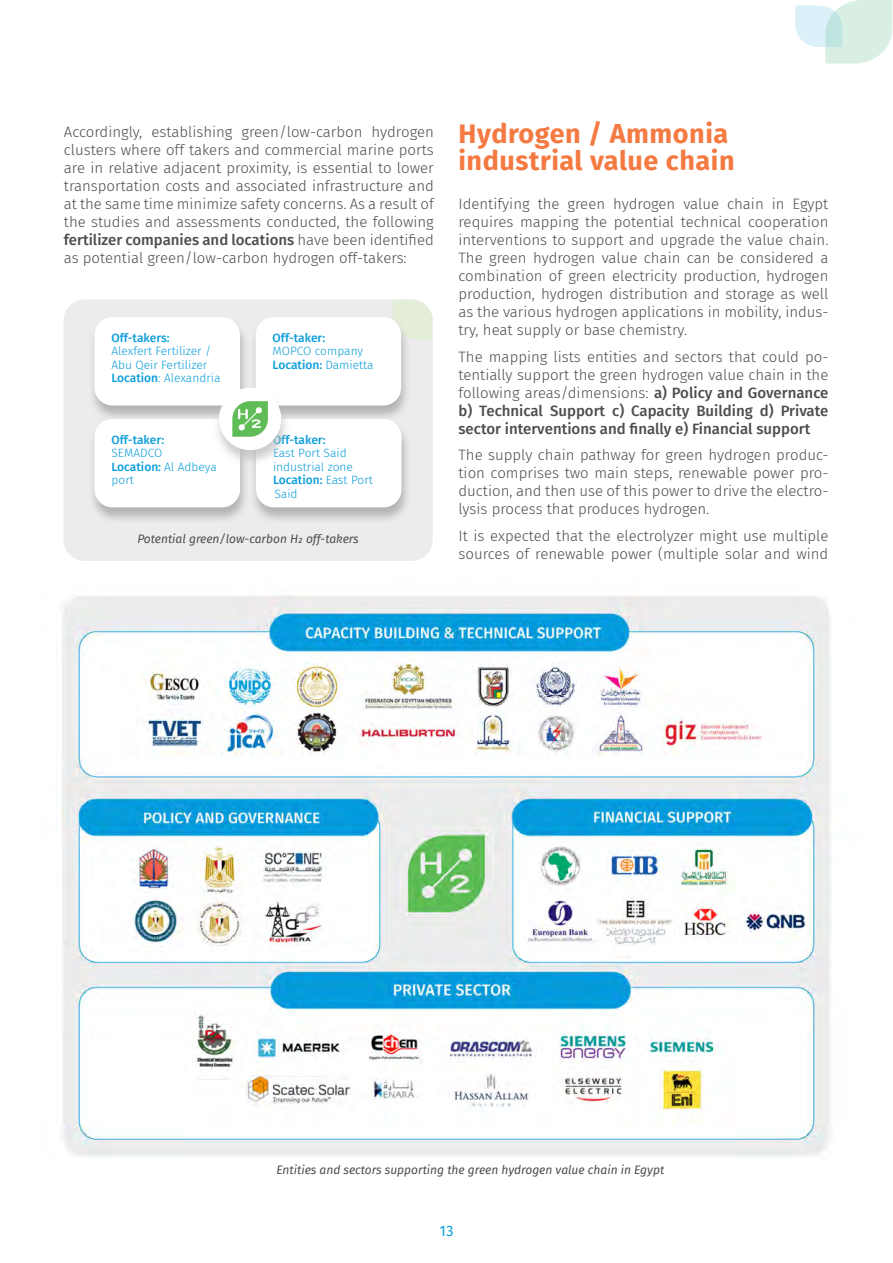
<style>
.page{position:relative;width:893px;height:1263px;background:#fff}
.page>*{position:absolute;margin:0;border:0;box-sizing:border-box;transform-origin:0 0}
.t1{font:700 27px/27px "Fira Sans";letter-spacing:.02em;color:#f47a42}
.t2{font:300 15px/18px "Fira Sans";color:#4d4d4d;text-align:justify}
.t3{font:15px "Fira Sans";color:#0c9eda}
.t4{font:300 12px/13.5px "Fira Sans";color:#0c9eda}
.t5{font:italic 12px "Fira Sans";color:#4d4d4d}
.t6{font:500 12px "Fira Sans";color:#0c9eda}
.s1{font-weight:500}
</style>
<div class="page">
<svg style="left:795px;top:0;width:97px;height:64px"></svg>
<div style="left:64px;top:299px;width:369px;height:262px;background:#ececed;border-radius:21px"></div>
<div style="left:88px;top:317px;width:162px;height:105px;background:#636466;opacity:.41"></div>
<div style="left:94px;top:317px;width:146px;height:88px;background:#fff;border-radius:18px"></div>
<svg style="left:393px;top:299px;width:40px;height:40px"></svg>
<div style="left:249px;top:317px;width:162px;height:105px;background:#636466;opacity:.41"></div>
<div style="left:256px;top:317px;width:145px;height:88px;background:#fff;border-radius:18px"></div>
<div style="left:88px;top:419px;width:162px;height:105px;background:#636466;opacity:.41"></div>
<div style="left:94px;top:419px;width:146px;height:88px;background:#fff;border-radius:18px"></div>
<div style="left:249px;top:419px;width:162px;height:105px;background:#636466;opacity:.41"></div>
<div style="left:256px;top:419px;width:145px;height:88px;background:#fff;border-radius:18px"></div>
<div style="left:213px;top:388px;width:78px;height:78px;background:#bcbec0;opacity:.75"></div>
<div style="left:219px;top:388px;width:62px;height:62px;background:#fff;border-radius:50%"></div>
<svg style="left:232px;top:401px;width:36px;height:36px"></svg>
<img style="left:61px;top:595px;width:770px;height:562px">
<p class="t2" style="left:64px;top:123px;width:371px">Accordingly, establishing green/low-carbon hydrogen clusters where off takers and commercial marine ports are in relative adjacent proximity, is essential to lower transportation costs and associated infrastructure and at the same time minimize safety concerns. As a result of the studies and assessments conducted, the following <span class="s1">fertilizer companies and locations</span> have been identified as potential green/low-carbon hydrogen off-takers:</p>
<h1 class="t1" style="left:458px;top:118px;width:278px">Hydrogen / Ammonia industrial value chain</h1>
<p class="t2" style="left:458px;top:195px;width:371px">Identifying the green hydrogen value chain in Egypt requires mapping the potential technical cooperation interventions to support and upgrade the value chain.<br>The green hydrogen value chain can be considered a combination of green electricity production, hydrogen production, hydrogen distribution and storage as well as the various hydrogen applications in mobility, indus&shy;try, heat supply or base chemistry.</p>
<p class="t2" style="left:458px;top:347px;width:371px">The mapping lists entities and sectors that could po&shy;tentially support the green hydrogen value chain in the following areas/dimensions: <span class="s1">a) Policy and Governance b) Technical Support c) Capacity Building d) Private sector interventions and finally e) Financial support</span></p>
<p class="t2" style="left:458px;top:446px;width:371px">The supply chain pathway for green hydrogen produc&shy;tion comprises two main steps, renewable power pro&shy;duction, and then use of this power to drive the electro&shy;lysis process that produces hydrogen.</p>
<p class="t2" style="left:458px;top:526px;width:371px">It is expected that the electrolyzer might use multiple sources of renewable power (multiple solar and wind</p>
<p class="t6" style="left:111px;top:328px;width:60px">Off-takers:</p>
<p class="t4" style="left:111px;top:344px;width:111px">Alexfert Fertilizer /<br>Abu Qeir Fertilizer<br><span class="s1">Location</span>: Alexandria</p>
<p class="t6" style="left:273px;top:328px;width:54px">Off-taker:</p>
<p class="t4" style="left:273px;top:344px;width:103px">MOPCO company<br><span class="s1">Location:</span> Damietta</p>
<p class="t6" style="left:112px;top:430px;width:54px">Off-taker:</p>
<p class="t4" style="left:112px;top:446px;width:107px">SEMADCO<br><span class="s1">Location:</span> Al Adbeya port</p>
<p class="t6" style="left:273px;top:430px;width:54px">Off-taker:</p>
<p class="t4" style="left:273px;top:446px;width:101px">East Port Said industrial zone<br><span class="s1">Location:</span> East Port<br>Said</p>
<p class="t5" style="left:137px;top:529px;width:223px">Potential green/low-carbon H2 off-takers</p>
<p class="t5" style="left:276px;top:1161px;width:389px">Entities and sectors supporting the green hydrogen value chain in Egypt</p>
<p class="t3" style="left:439px;top:1219px;width:15px">13</p>
</div>
